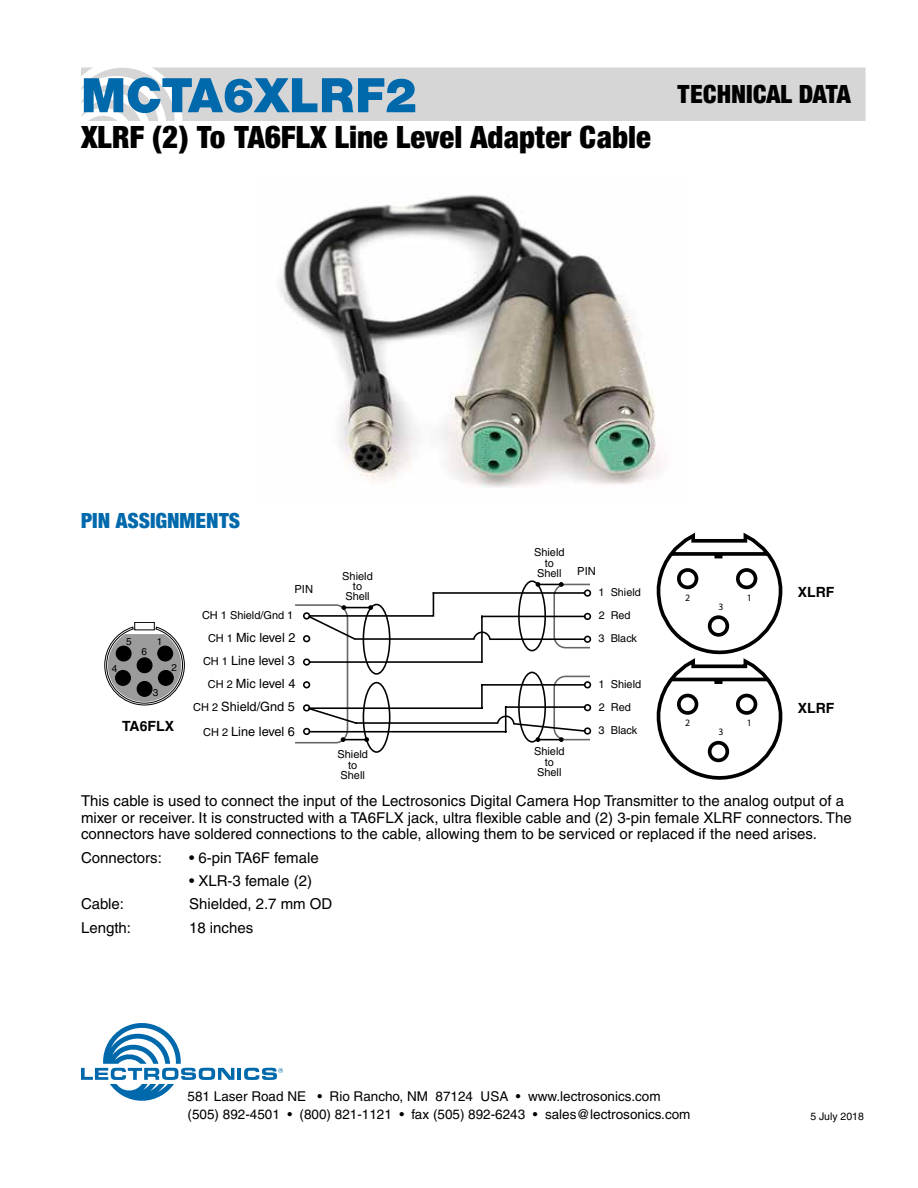
<style>
.page{position:relative;width:918px;height:1188px;background:#fff}
.page>*{position:absolute;margin:0;border:0;box-sizing:border-box;transform-origin:0 0}
.t1{font:900 51px "Sans";color:#0069ac}
.t2{font:900 condensed 33px "Sans";color:#000}
.t3{font:900 condensed 27px "Sans";color:#000}
.t4{font:900 condensed 22.5px "Sans";color:#0069ac}
.t5{font:15px/16.5px "Helvetica";color:#000}
.t6{font:700 14.1px "Helvetica";color:#000}
.t7{font:700 14.1px "Helvetica";color:#010100}
.t8{font:13.5px/18px "Helvetica";color:#000}
.t9{font:12.75px "Helvetica";color:#010100}
.t10{font:11.1px "Helvetica";color:#000}
.t11{font:10.95px/10.4px "Helvetica";color:#000;text-align:center}
.t12{font:10.95px "Helvetica";color:#010100}
.t13{font:10.8px "Helvetica";color:#000}
.t14{font:10.5px "Helvetica";color:#000}
.t15{font:9.9px "Helvetica";color:#000}
.t16{font:9.75px "Myriad Pro";color:#000}
.s1{font-size:10.95px}
</style>
<div class="page">
<div style="left:81px;top:68px;width:785px;height:53px;background:#d6d6d7"></div>
<svg style="left:81px;top:1023px;width:202px;height:78px"></svg>
<svg style="left:104px;top:622px;width:81px;height:83px"></svg>
<div style="left:137px;top:658px;width:15px;height:15px;background:#000;border-radius:50%"></div>
<div style="left:137px;top:658px;width:15px;height:15px;border:1px solid #000;border-radius:50%"></div>
<div style="left:158px;top:646px;width:15px;height:15px;background:#000;border-radius:50%"></div>
<div style="left:157px;top:646px;width:16px;height:15px;border:1px solid #000;border-radius:50%"></div>
<div style="left:116px;top:646px;width:15px;height:15px;background:#000;border-radius:50%"></div>
<div style="left:116px;top:646px;width:15px;height:15px;border:1px solid #000;border-radius:50%"></div>
<div style="left:158px;top:670px;width:15px;height:15px;background:#000;border-radius:50%"></div>
<div style="left:158px;top:670px;width:16px;height:16px;border:1px solid #000;border-radius:50%"></div>
<div style="left:116px;top:670px;width:14px;height:15px;background:#000;border-radius:50%"></div>
<div style="left:115px;top:670px;width:16px;height:16px;border:1px solid #000;border-radius:50%"></div>
<div style="left:137px;top:681px;width:15px;height:15px;background:#000;border-radius:50%"></div>
<div style="left:137px;top:681px;width:15px;height:16px;border:1px solid #000;border-radius:50%"></div>
<svg style="left:656px;top:532px;width:127px;height:248px"></svg>
<svg style="left:302px;top:580px;width:290px;height:173px"></svg>
<img style="left:280px;top:194px;width:383px;height:294px">
<h1 class="t1" style="left:81px;top:64px;width:337px">MCTA6XLRF2</h1>
<h2 class="t2" style="left:81px;top:117px;width:572px">XLRF (2) To TA6FLX Line Level Adapter Cable</h2>
<h3 class="t3" style="left:677px;top:77px;width:176px">TECHNICAL DATA</h3>
<h3 class="t4" style="left:81px;top:507px;width:161px">PIN ASSIGNMENTS</h3>
<p class="t10" style="left:295px;top:583px;width:20px">PIN</p>
<p class="t15" style="left:112px;top:662px;width:7px">4</p>
<p class="t15" style="left:126px;top:636px;width:7px">5</p>
<p class="t15" style="left:141px;top:646px;width:7px">6</p>
<p class="t15" style="left:157px;top:636px;width:7px">1</p>
<p class="t15" style="left:153px;top:687px;width:7px">3</p>
<p class="t15" style="left:172px;top:662px;width:7px">2</p>
<p class="t7" style="left:122px;top:718px;width:53px">TA6FLX</p>
<p class="t12" style="left:202px;top:609px;width:93px">CH 1 Shield/Gnd 1</p>
<p class="t9" style="left:208px;top:630px;width:89px"><span class="s1">CH 1</span> Mic level 2</p>
<p class="t9" style="left:203px;top:653px;width:93px"><span class="s1">CH 1</span> Line level 3</p>
<p class="t9" style="left:208px;top:676px;width:89px"><span class="s1">CH 2</span> Mic level 4</p>
<p class="t9" style="left:193px;top:699px;width:103px"><span class="s1">CH 2</span> Shield/Gnd 5</p>
<p class="t9" style="left:203px;top:724px;width:93px"><span class="s1">CH 2</span> Line level 6</p>
<p class="t11" style="left:342px;top:571px;width:32px">Shield to<br>Shell</p>
<p class="t11" style="left:534px;top:547px;width:32px">Shield to<br>Shell</p>
<p class="t10" style="left:577px;top:565px;width:20px">PIN</p>
<p class="t13" style="left:599px;top:586px;width:44px">1 Shield</p>
<p class="t13" style="left:599px;top:609px;width:33px">2 Red</p>
<p class="t13" style="left:599px;top:632px;width:40px">3 Black</p>
<p class="t11" style="left:338px;top:749px;width:32px">Shield to<br>Shell</p>
<p class="t11" style="left:534px;top:746px;width:32px">Shield to<br>Shell</p>
<p class="t11" style="left:599px;top:679px;width:44px">1 Shield</p>
<p class="t11" style="left:599px;top:702px;width:34px">2 Red</p>
<p class="t11" style="left:599px;top:725px;width:40px">3 Black</p>
<p class="t16" style="left:685px;top:591px;width:7px">2</p>
<p class="t16" style="left:747px;top:591px;width:7px">1</p>
<p class="t16" style="left:718px;top:601px;width:7px">3</p>
<p class="t16" style="left:685px;top:717px;width:7px">2</p>
<p class="t16" style="left:747px;top:717px;width:7px">1</p>
<p class="t16" style="left:718px;top:726px;width:7px">3</p>
<p class="t6" style="left:798px;top:584px;width:38px">XLRF</p>
<p class="t6" style="left:798px;top:699px;width:38px">XLRF</p>
<p class="t5" style="left:81px;top:793px;width:772px">This cable is used to connect the input of the Lectrosonics Digital Camera Hop Transmitter to the analog output of a mixer or receiver. It is constructed with a TA6FLX jack, ultra flexible cable and (2) 3-pin female XLRF connectors. The connectors have soldered connections to the cable, allowing them to be serviced or replaced if the need arises.</p>
<p class="t5" style="left:81px;top:849px;width:82px">Connectors:</p>
<p class="t5" style="left:189px;top:849px;width:131px">• 6-pin TA6F female</p>
<p class="t5" style="left:189px;top:872px;width:125px">• XLR-3 female (2)</p>
<p class="t5" style="left:81px;top:896px;width:45px">Cable:</p>
<p class="t5" style="left:189px;top:896px;width:145px">Shielded, 2.7 mm OD</p>
<p class="t5" style="left:81px;top:919px;width:52px">Length:</p>
<p class="t5" style="left:189px;top:919px;width:66px">18 inches</p>
<p class="t8" style="left:188px;top:1087px;width:504px">581 Laser Road NE • Rio Rancho, NM 87124 USA • www.lectrosonics.com (505) 892-4501 • (800) 821-1121 • fax (505) 892-6243 • sales@lectrosonics.com</p>
<p class="t14" style="left:811px;top:1110px;width:55px">5 July 2018</p>
</div>
